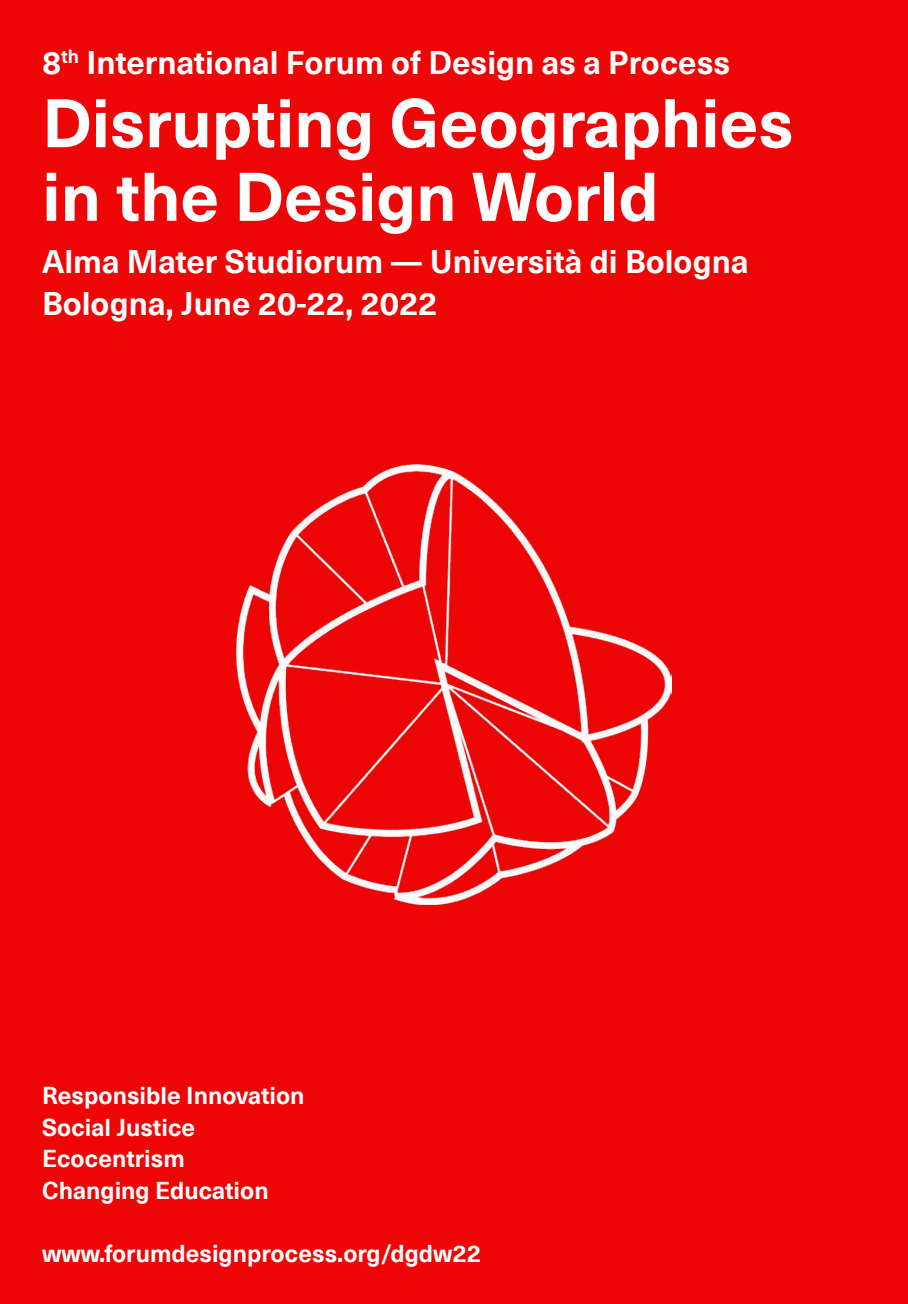
<style>
.page{position:relative;width:908px;height:1304px;background:#fff}
.page>*{position:absolute;margin:0;border:0;box-sizing:border-box;transform-origin:0 0}
.t1{font:700 67.4px/73.6px "Neue Haas Unica W1 G";letter-spacing:-.005em;color:#fff}
.t2{font:700 32px/42px "Neue Haas Unica W1 G";color:#fff}
.t3{font:700 23.8px/31.6px "Neue Haas Unica W1 G";color:#fff}
</style>
<div class="page">
<div style="left:0;top:0;width:907px;height:1304px;background:#ee0606"></div>
<img style="left:236px;top:464px;width:435px;height:440px">
<p class="t2" style="left:42px;top:39px;width:689px">8<sup>th</sup> International Forum of Design as a Process</p>
<h1 class="t1" style="left:42px;top:83px;width:752px">Disrupting Geographies in the Design World</h1>
<p class="t2" style="left:42px;top:239px;width:707px">Alma Mater Studiorum — Università di Bologna<br>Bologna, June 20-22, 2022</p>
<p class="t3" style="left:42px;top:1079px;width:264px">Responsible Innovation<br>Social Justice<br>Ecocentrism<br>Changing Education</p>
<p class="t3" style="left:42px;top:1236px;width:440px">www.forumdesignprocess.org/dgdw22</p>
</div>
